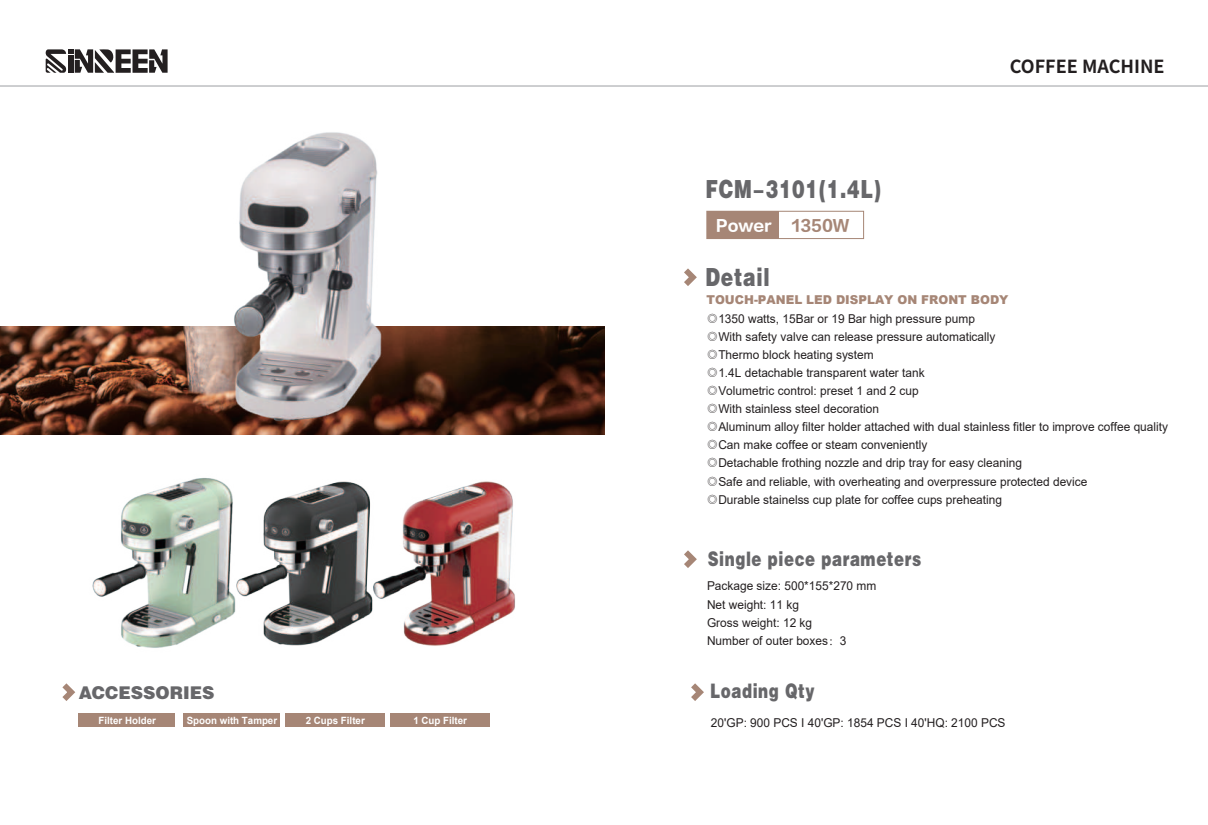
<style>
.page{position:relative;width:1208px;height:825px;background:#fff}
.page>*{position:absolute;margin:0;border:0;box-sizing:border-box;transform-origin:0 0}
.t1{font:25px "Jcacuhei";letter-spacing:.04em;color:#67676a;scale:.75 1}
.t2{font:20px "Jcacuhei";letter-spacing:.04em;color:#67676a;scale:.75 1}
.t3{font:700 18px "Source Han Sans SC";color:#231f20}
.t4{font:17.6px "Jcacuhei";color:#67676a}
.t5{font:15.7px "FZLTDHK GBK1 0";color:#fff}
.t6{font:15.7px "FZLTDHK GBK1 0";color:#a68676}
.t7{font:12.2px/18.1px "Arial";color:#231f20}
.t8{font:700 10px "Arial";color:#fff}
.s1{font-weight:900;color:#a68676}
.s2{font-family:"Adobe Song Std";font-weight:300}
</style>
<div class="page">
<img style="left:0;top:326px;width:604px;height:108px">
<div style="left:183px;top:713px;width:96px;height:14px;background:#a68676"></div>
<div style="left:79px;top:713px;width:96px;height:14px;background:#a68676"></div>
<div style="left:286px;top:713px;width:99px;height:14px;background:#a68676"></div>
<div style="left:390px;top:713px;width:99px;height:14px;background:#a68676"></div>
<svg style="left:46px;top:49px;width:122px;height:24px"></svg>
<hr style="left:0;top:86px;width:1208px;height:1px;background:#9d9fa3">
<div style="left:706px;top:211px;width:158px;height:28px;border:1px solid #a68676"></div>
<div style="left:707px;top:211px;width:71px;height:28px;background:#a68676"></div>
<img style="left:187px;top:132px;width:259px;height:303px">
<svg style="left:684px;top:268px;width:13px;height:18px"></svg>
<svg style="left:684px;top:550px;width:13px;height:18px"></svg>
<img style="left:92px;top:478px;width:132px;height:170px">
<img style="left:224px;top:481px;width:142px;height:165px">
<img style="left:366px;top:481px;width:149px;height:165px">
<svg style="left:62px;top:683px;width:14px;height:18px"></svg>
<svg style="left:691px;top:683px;width:13px;height:18px"></svg>
<h1 class="t1" style="left:705px;top:174px;width:235px">FCM-3101(1.4L)</h1>
<p class="t5" style="left:715px;top:217px;width:57px">Power</p>
<p class="t6" style="left:792px;top:217px;width:59px">1350W</p>
<h1 class="t1" style="left:705px;top:262px;width:87px">Detail</h1>
<h3 class="t3" style="left:1009px;top:56px;width:156px">COFFEE MACHINE</h3>
<p class="t7" style="left:706px;top:292px;width:463px"><span class="s1">TOUCH-PANEL LED DISPLAY ON FRONT BODY<br></span><span class="s2">◎</span>1350 watts, 15Bar or 19 Bar high pressure pump<br><span class="s2">◎</span>With safety valve can release pressure automatically<br><span class="s2">◎</span>Thermo block heating system<br><span class="s2">◎</span>1.4L detachable transparent water tank<br><span class="s2">◎</span>Volumetric control: preset 1 and 2 cup<br><span class="s2">◎</span>With stainless steel decoration<br><span class="s2">◎</span>Aluminum alloy filter holder attached with dual stainless fitler to improve coffee quality <span class="s2">◎</span>Can make coffee or steam conveniently<br><span class="s2">◎</span>Detachable frothing nozzle and drip tray for easy cleaning<br><span class="s2">◎</span>Safe and reliable, with overheating and overpressure protected device<br><span class="s2">◎</span>Durable stainelss cup plate for coffee cups preheating</p>
<h2 class="t2" style="left:707px;top:547px;width:286px">Single piece parameters</h2>
<p class="t7" style="left:707px;top:578px;width:171px">Package size: 500*155*270 mm<br>Net weight: 11 kg<br>Gross weight: 12 kg<br>Number of outer boxes<span class="s2">：</span>3</p>
<h3 class="t4" style="left:79px;top:682px;width:137px">ACCESSORIES</h3>
<h2 class="t2" style="left:710px;top:679px;width:141px">Loading Qty</h2>
<p class="t8" style="left:99px;top:716px;width:59px">Filter Holder</p>
<p class="t8" style="left:187px;top:716px;width:92px">Spoon with Tamper</p>
<p class="t8" style="left:306px;top:716px;width:61px">2 Cups Filter</p>
<p class="t8" style="left:413px;top:716px;width:55px">1 Cup Filter</p>
<p class="t7" style="left:711px;top:714px;width:296px">20'GP: 900 PCS I 40'GP: 1854 PCS I 40'HQ: 2100 PCS</p>
</div>
